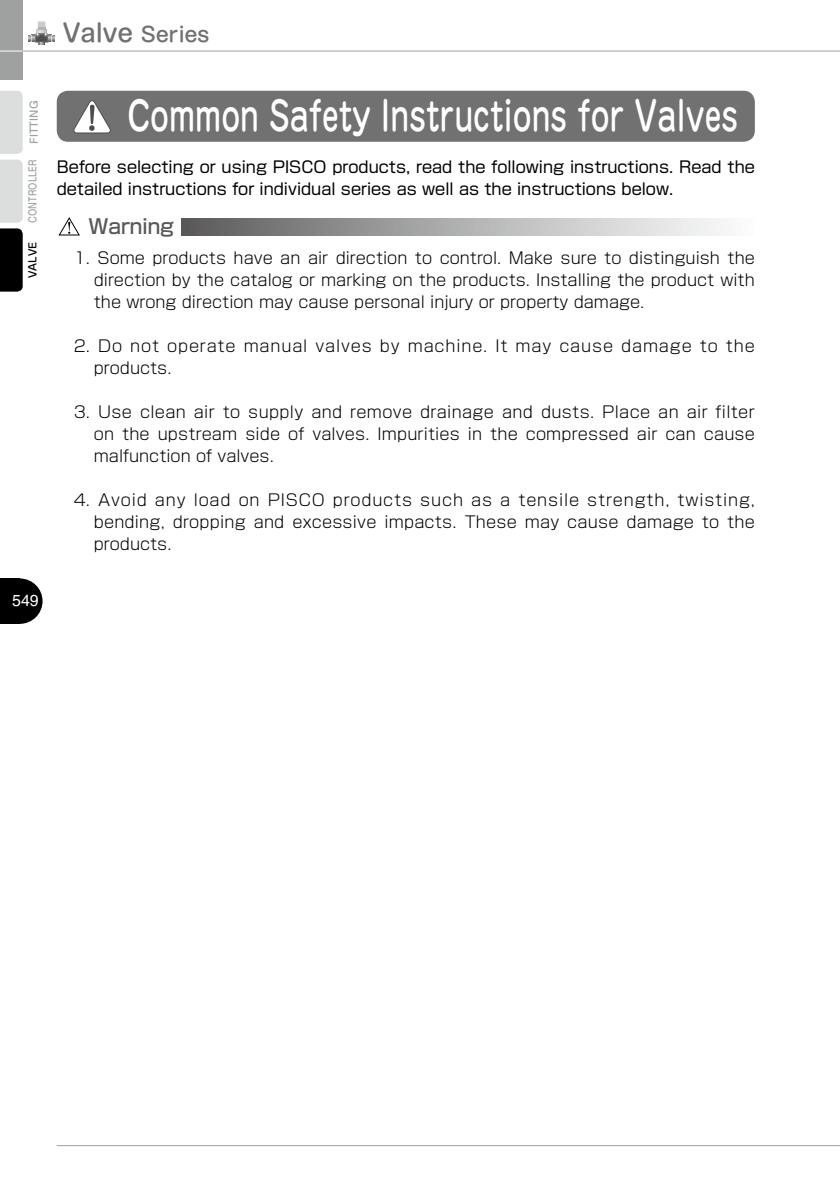
<style>
.page{position:relative;width:840px;height:1191px;background:#fff}
.page>*{position:absolute;margin:0;border:0;box-sizing:border-box;transform-origin:0 0}
.t1{font:500 40px "Jun 34 Pro";color:#fff;scale:.75 1}
.t2{font:500 20px "Shin M Go Pr 6";color:#727171}
.t3{font:500 20px "Shin Go Pr 6";color:#595757}
.t4{font:300 16px/22px "Shin Go Pr 6";letter-spacing:.01em;color:#000;text-align:justify}
.t5{font:16px/22px "Shin Go Pr 6";color:#000}
.t6{font:300 16px/22px "Shin Go Pr 6";letter-spacing:.05em;color:#000}
.t7{font:16px "Helvetica LT Std";color:#fff}
.t8{font:500 10px "Shin M Go Pr 6";color:#9fa0a0;scale:.82 1}
.t9{font:500 10px "Shin M Go Pr 6";color:#9fa0a0}
.t10{font:500 10px "Shin M Go Pr 6";color:#000}
.s1{font-size:24px}
</style>
<div class="page">
<div style="left:0;top:0;width:23px;height:79px;background:#9fa0a0"></div>
<svg style="left:0;top:51px;width:23px;height:1px"></svg>
<svg style="left:29px;top:21px;width:25px;height:23px"></svg>
<svg style="left:0;top:91px;width:23px;height:63px"></svg>
<svg style="left:0;top:160px;width:23px;height:132px;background:#777"></svg>
<svg style="left:20px;top:578px;width:23px;height:46px"></svg>
<div style="left:0;top:578px;width:20px;height:46px;background:#000"></div>
<hr style="left:23px;top:51px;width:816px;height:1px;background:#9fa0a0">
<hr style="left:57px;top:1145px;width:782px;height:1px;background:#9fa0a0">
<div style="left:57px;top:91px;width:697px;height:51px;background:#727171;border-radius:11px"></div>
<svg style="left:73px;top:100px;width:38px;height:34px"></svg>
<svg style="left:59px;top:217px;width:21px;height:18px"></svg>
<div style="left:181px;top:218px;width:573px;height:17px;background:linear-gradient(to right,#5e5d5e,#fff)"></div>
<p class="t2" style="left:63px;top:19px;width:148px"><span class="s1">Valve</span> Series</p>
<p class="t9" style="left:26px;top:144px;width:45px;rotate:-90deg">FITTING</p>
<h1 class="t1" style="left:127px;top:85px;width:815px">Common Safety Instructions for Valves</h1>
<p class="t8" style="left:24px;top:223px;width:78px;rotate:-90deg">CONTROLLER</p>
<p class="t10" style="left:24px;top:278px;width:38px;rotate:-90deg">VALVE</p>
<p class="t7" style="left:12px;top:591px;width:28px">549</p>
<p class="t5" style="left:57px;top:155px;width:699px">Before selecting or using PISCO products, read the following instructions. Read the detailed instructions for individual series as well as the instructions below.</p>
<p class="t3" style="left:88px;top:210px;width:87px">Warning</p>
<p class="t4" style="left:94px;top:245px;width:662px;text-indent:-20px">1. Some products have an air direction to control. Make sure to distinguish the direction by the catalog or marking on the products. Installing the product with the wrong direction may cause personal injury or property damage.</p>
<p class="t6" style="left:94px;top:333px;width:662px;text-indent:-20px">2. Do not operate manual valves by machine. It may cause damage to the products.</p>
<p class="t4" style="left:94px;top:399px;width:662px;text-indent:-20px">3. Use clean air to supply and remove drainage and dusts. Place an air filter on the upstream side of valves. Impurities in the compressed air can cause malfunction of valves.</p>
<p class="t4" style="left:94px;top:487px;width:662px;text-indent:-20px">4. Avoid any load on PISCO products such as a tensile strength, twisting, bending, dropping and excessive impacts. These may cause damage to the products.</p>
</div>
